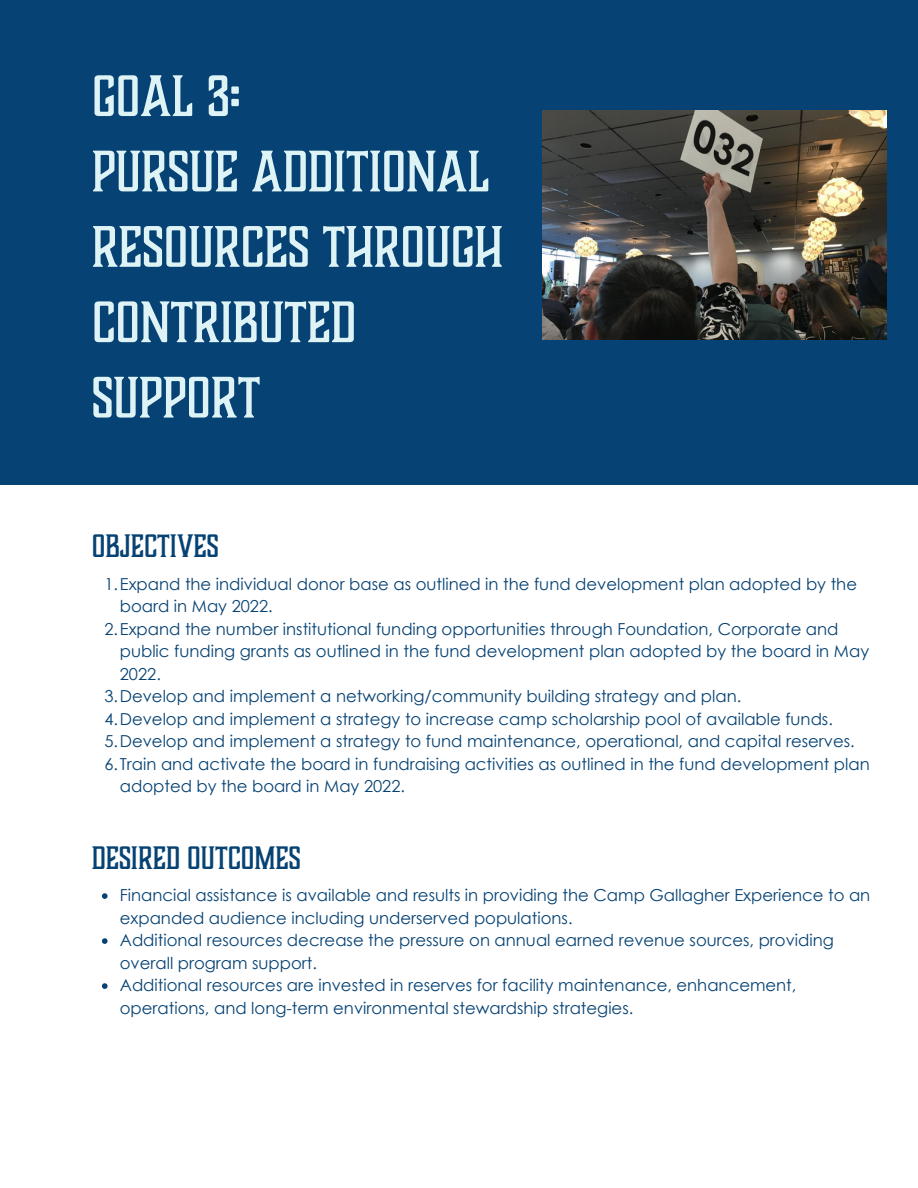
<style>
.page{position:relative;width:918px;height:1188px;background:#fff}
.page>*{position:absolute;margin:0;border:0;box-sizing:border-box;transform-origin:0 0}
.t1{font:54px/75.3px "Boucherie Block";color:#def3f6}
.t2{font:30px "Boucherie Block";color:#064273}
.t3{font:16.5px/22.5px "Century Gothic";color:#064273}
</style>
<div class="page">
<div style="left:0;top:0;width:918px;height:485px;background:#064273"></div>
<img style="left:542px;top:110px;width:344px;height:230px">
<svg style="left:102px;top:893px;width:6px;height:6px"></svg>
<svg style="left:102px;top:938px;width:6px;height:6px"></svg>
<svg style="left:102px;top:983px;width:6px;height:6px"></svg>
<p class="t1" style="left:92px;top:60px;width:413px">GOAL 3:<br>PURSUE ADDITIONAL<br>RESOURCES THROUGH<br>CONTRIBUTED<br>SUPPORT</p>
<h2 class="t2" style="left:92px;top:526px;width:128px">OBJECTIVES</h2>
<p class="t3" style="left:120px;top:572px;width:739px;text-indent:-15px">1.Expand the individual donor base as outlined in the fund development plan adopted by the board in May 2022.</p>
<p class="t3" style="left:120px;top:617px;width:751px;text-indent:-15px">2.Expand the number institutional funding opportunities through Foundation, Corporate and public funding grants as outlined in the fund development plan adopted by the board in May<br>2022.</p>
<p class="t3" style="left:104px;top:685px;width:638px">3.Develop and implement a networking/community building strategy and plan.</p>
<p class="t3" style="left:104px;top:707px;width:730px">4.Develop and implement a strategy to increase camp scholarship pool of available funds.</p>
<p class="t3" style="left:104px;top:730px;width:752px">5.Develop and implement a strategy to fund maintenance, operational, and capital reserves.</p>
<p class="t3" style="left:120px;top:752px;width:752px;text-indent:-15px">6.Train and activate the board in fundraising activities as outlined in the fund development plan adopted by the board in May 2022.</p>
<h2 class="t2" style="left:92px;top:838px;width:210px">DESIRED OUTCOMES</h2>
<p class="t3" style="left:120px;top:883px;width:752px">Financial assistance is available and results in providing the Camp Gallagher Experience to an expanded audience including underserved populations.</p>
<p class="t3" style="left:120px;top:928px;width:716px">Additional resources decrease the pressure on annual earned revenue sources, providing overall program support.</p>
<p class="t3" style="left:120px;top:973px;width:678px">Additional resources are invested in reserves for facility maintenance, enhancement, operations, and long-term environmental stewardship strategies.</p>
</div>
